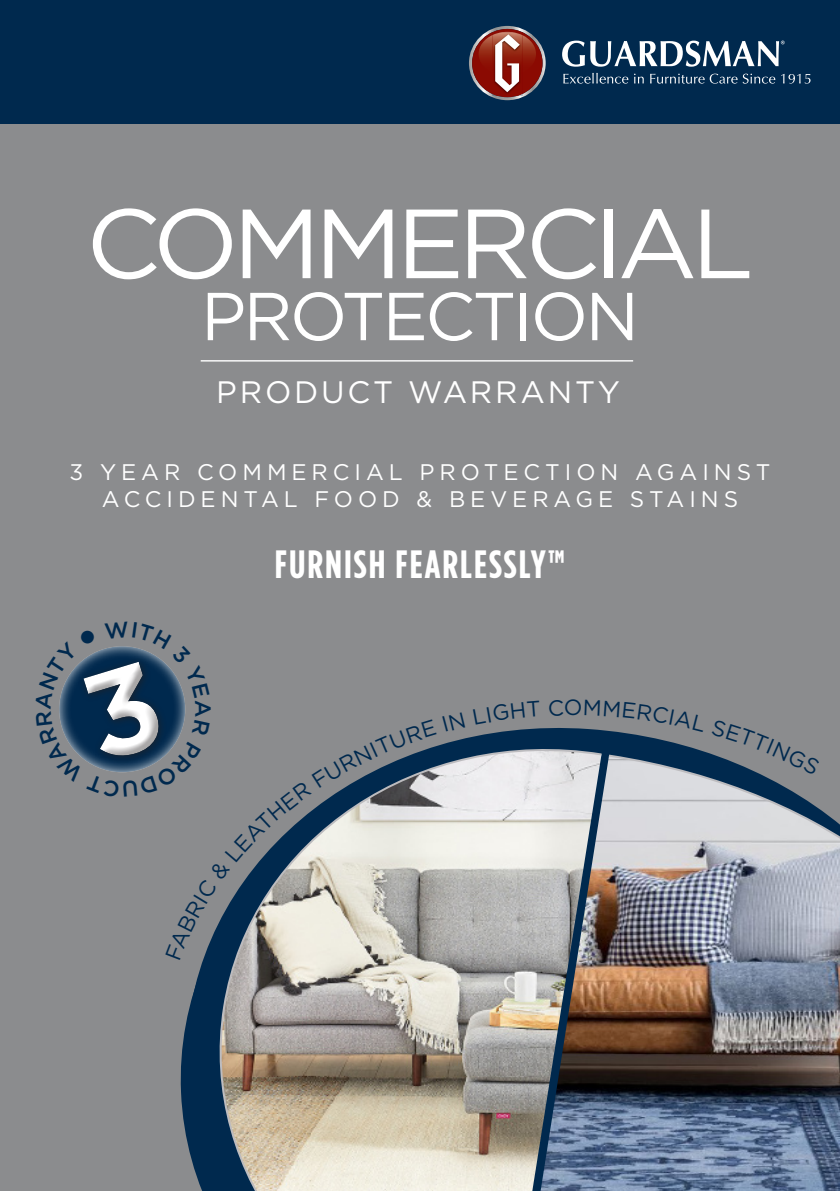
<style>
.page{position:relative;width:840px;height:1191px;background:#fff}
.page>*{position:absolute;margin:0;border:0;box-sizing:border-box;transform-origin:0 0}
.t1{font:98px "Gotham";letter-spacing:-.06em;color:#fff}
.t2{font:67.6px "Gotham";letter-spacing:-.04em;color:#fff}
.t3{font:700 39.4px "Gotham Condensed";letter-spacing:.05em;color:#fff}
.t4{font:31px "Gotham";letter-spacing:.09em;color:#fff}
.t5{font:22.6px "Gotham";letter-spacing:.22em;color:#fff}
.t6{font:22px "Gotham";color:#00294e}
</style>
<div class="page">
<div style="left:0;top:0;width:839px;height:1191px;background:#8b8c8e"></div>
<div style="left:0;top:0;width:839px;height:123px;background:#00294e"></div>
<svg style="left:469px;top:26px;width:76px;height:74px"></svg>
<svg style="left:562px;top:41px;width:22px;height:26px"></svg>
<svg style="left:590px;top:41px;width:194px;height:26px"></svg>
<svg style="left:563px;top:73px;width:80px;height:11px"></svg>
<svg style="left:650px;top:74px;width:124px;height:10px"></svg>
<svg style="left:781px;top:74px;width:29px;height:10px"></svg>
<hr style="left:200px;top:360px;width:432px;height:1px;background:#fff">
<svg style="left:195px;top:728px;width:389px;height:463px"></svg>
<img style="left:529px;top:753px;width:310px;height:438px">
<svg style="left:59px;top:646px;width:377px;height:313px"></svg>
<svg style="left:442px;top:728px;width:23px;height:3px"></svg>
<svg style="left:584px;top:728px;width:235px;height:47px"></svg>
<p class="t1" style="left:86px;top:181px;width:669px">COMMERCIAL</p>
<p class="t2" style="left:201px;top:273px;width:439px">PROTECTION</p>
<p class="t4" style="left:216px;top:372px;width:405px">PRODUCT WARRANTY</p>
<p class="t5" style="left:70px;top:457px;width:702px">3 YEAR COMMERCIAL PROTECTION AGAINST</p>
<p class="t5" style="left:102px;top:484px;width:637px">ACCIDENTAL FOOD &amp; BEVERAGE STAINS</p>
<p class="t3" style="left:275px;top:541px;width:291px">FURNISH FEARLESSLY™</p>
<p class="t6" style="left:563px;top:693px;width:20px">O</p>
</div>
